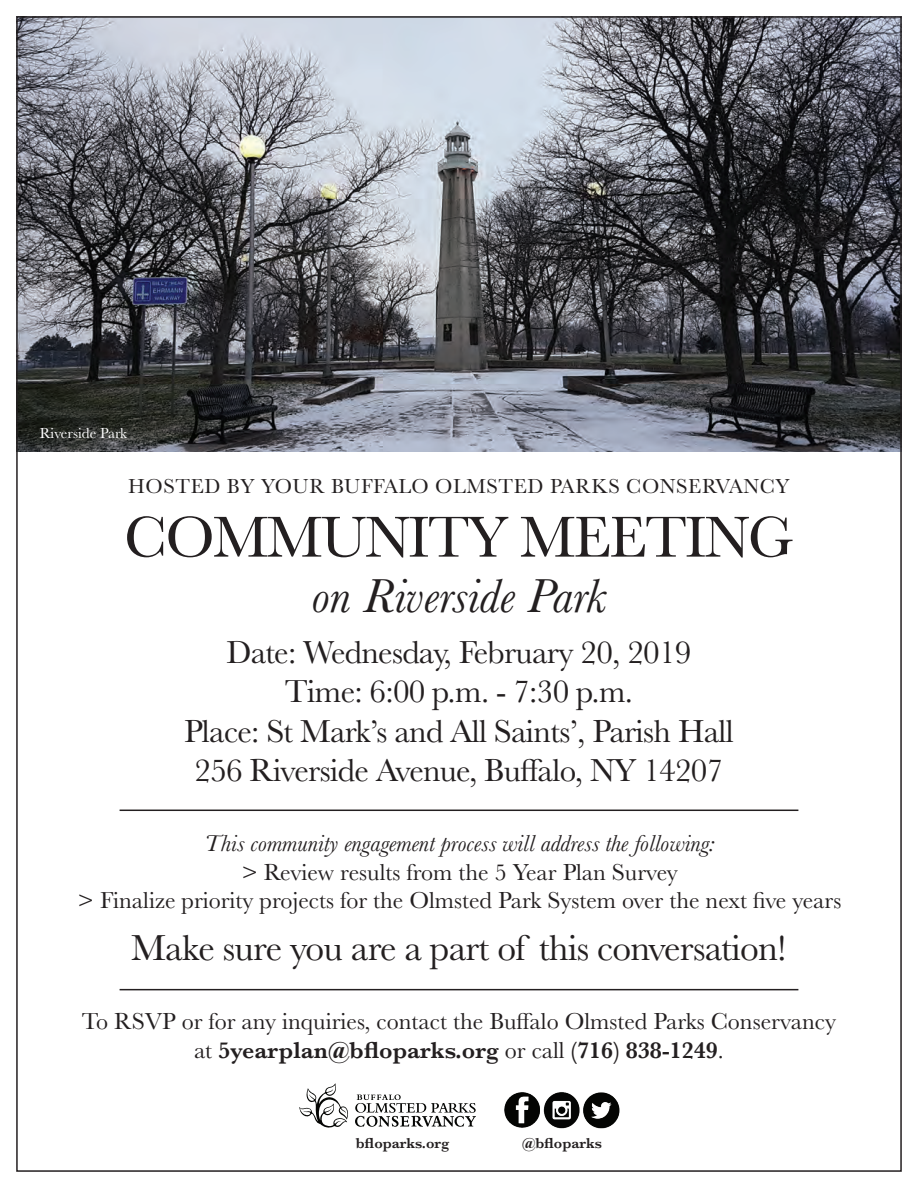
<style>
.page{position:relative;width:918px;height:1188px;background:#fff}
.page>*{position:absolute;margin:0;border:0;box-sizing:border-box;transform-origin:0 0}
.t1{font:60px "Baskerville";letter-spacing:-.03em;color:#231f20}
.t2{font:italic 49.5px "Baskerville";color:#231f20}
.t3{font:37.5px "Baskerville";letter-spacing:-.02em;color:#231f20}
.t4{font:33px/39.6px "Baskerville";letter-spacing:-.02em;color:#231f20;text-align:center}
.t5{font:24px/28.8px "Baskerville";color:#231f20;text-align:center}
.t6{font:italic 24px "Baskerville";color:#231f20}
.t7{font:21px "Baskerville";letter-spacing:.03em;color:#231f20}
.t8{font:600 15px "Baskerville";color:#231f20}
.t9{font:15px "Baskerville";color:#fff}
.s1{font-weight:600}
</style>
<div class="page">
<img style="left:19px;top:19px;width:880px;height:432px">
<hr style="left:120px;top:989px;width:678px;height:1px;background:#231f20">
<hr style="left:120px;top:810px;width:678px;height:1px;background:#231f20">
<img style="left:504px;top:1092px;width:36px;height:36px">
<img style="left:543px;top:1092px;width:77px;height:36px">
<svg style="left:299px;top:1083px;width:49px;height:45px"></svg>
<svg style="left:355px;top:1094px;width:121px;height:33px"></svg>
<p class="t9" style="left:40px;top:424px;width:89px">Riverside Park</p>
<p class="t7" style="left:128px;top:473px;width:663px">HOSTED BY YOUR BUFFALO OLMSTED PARKS CONSERVANCY</p>
<h1 class="t1" style="left:124px;top:499px;width:671px">COMMUNITY MEETING</h1>
<h2 class="t2" style="left:312px;top:563px;width:296px">on Riverside Park</h2>
<h3 class="t4" style="left:184px;top:633px;width:551px">Date: Wednesday, February 20, 2019<br>Time: 6:00 p.m. - 7:30 p.m.<br>Place: St Mark’s and All Saints’, Parish Hall 256 Riverside Avenue, Buffalo, NY 14207</h3>
<p class="t6" style="left:204px;top:827px;width:512px">This community engagement process will address the following:</p>
<p class="t5" style="left:78px;top:858px;width:765px">&gt; Review results from the 5 Year Plan Survey<br>&gt; Finalize priority projects for the Olmsted Park System over the next five years</p>
<h3 class="t3" style="left:131px;top:924px;width:657px">Make sure you are a part of this conversation!</h3>
<p class="t5" style="left:82px;top:1008px;width:756px">To RSVP or for any inquiries, contact the Buffalo Olmsted Parks Conservancy at <span class="s1">5yearplan@bfloparks.org</span> or call <span class="s1">(716) 838-1249</span>.</p>
<p class="t8" style="left:356px;top:1133px;width:95px">bfloparks.org</p>
<p class="t8" style="left:522px;top:1133px;width:82px">@bfloparks</p>
</div>
